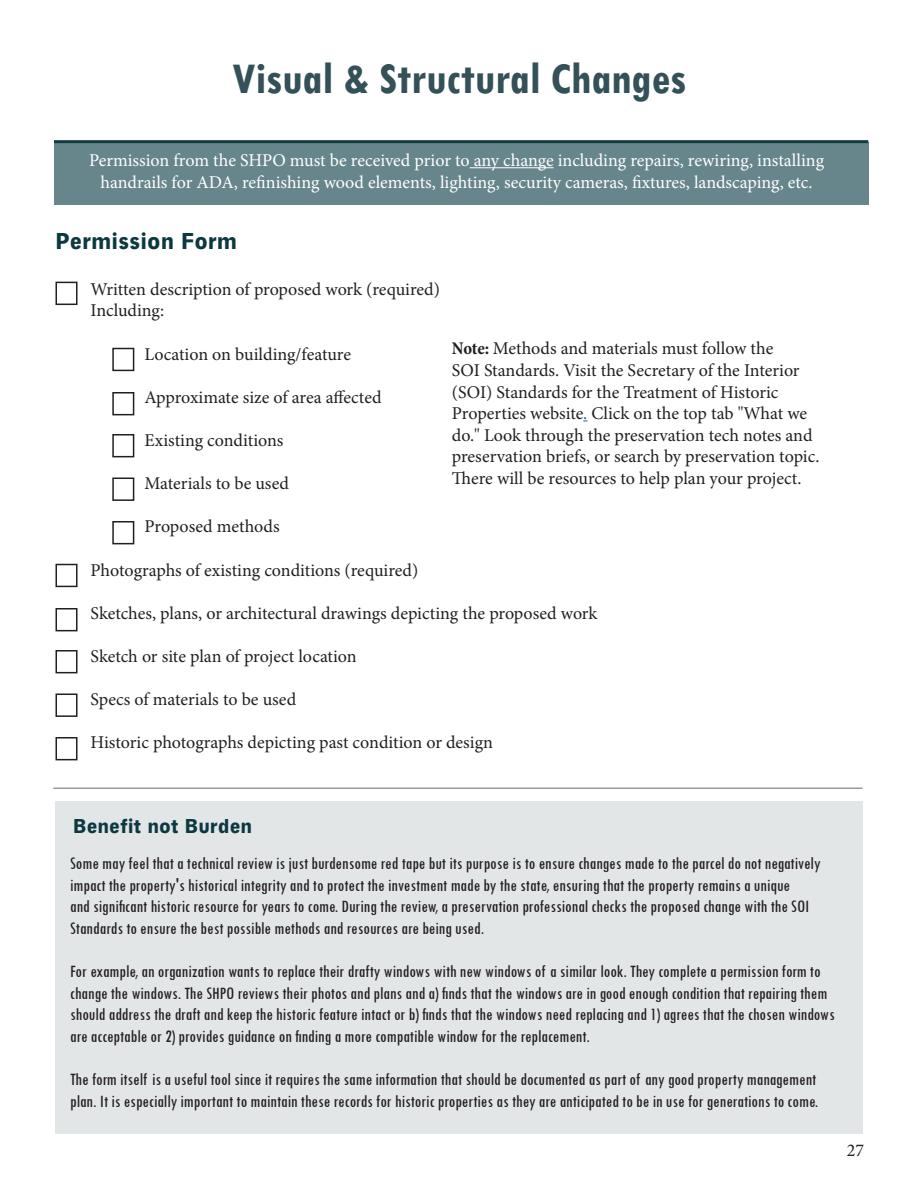
<style>
.page{position:relative;width:918px;height:1188px;background:#fff}
.page>*{position:absolute;margin:0;border:0;box-sizing:border-box;transform-origin:0 0}
.t1{font:700 condensed 46.5px "Tw Cen";color:#345058}
.t2{font:900 24px "Neuzeit Gro Con";color:#0c3840}
.t3{font:900 21px "Neuzeit Gro Con";color:#0c3840}
.t4{font:condensed 18px/21.6px "Tw Cen";color:#231f20}
.t5{font:18px/21.6px "Minion Pro";letter-spacing:-.005em;color:#231f20}
.t6{font:18px/21.6px "Minion Pro";color:#fff;text-align:center}
.s1{font-weight:700;font-stretch:condensed}
.s2{color:#175d9e}
</style>
<div class="page">
<div style="left:54px;top:142px;width:814px;height:62px;background:#67868b"></div>
<hr style="left:470px;top:167px;width:84px;height:1px;background:#fff">
<hr style="left:54px;top:140px;width:814px;height:3px;background:#143c40">
<div style="left:56px;top:282px;width:22px;height:23px;border:2px solid #231f20"></div>
<div style="left:112px;top:348px;width:22px;height:23px;border:2px solid #231f20"></div>
<div style="left:112px;top:434px;width:22px;height:23px;border:2px solid #231f20"></div>
<div style="left:112px;top:521px;width:22px;height:23px;border:2px solid #231f20"></div>
<div style="left:112px;top:392px;width:22px;height:23px;border:2px solid #231f20"></div>
<div style="left:112px;top:478px;width:22px;height:23px;border:2px solid #231f20"></div>
<div style="left:56px;top:564px;width:22px;height:23px;border:2px solid #231f20"></div>
<div style="left:56px;top:650px;width:22px;height:23px;border:2px solid #231f20"></div>
<div style="left:56px;top:737px;width:22px;height:23px;border:2px solid #231f20"></div>
<div style="left:56px;top:608px;width:22px;height:23px;border:2px solid #231f20"></div>
<div style="left:56px;top:694px;width:22px;height:23px;border:2px solid #231f20"></div>
<div style="left:55px;top:802px;width:807px;height:332px;background:#e3e6e7"></div>
<hr style="left:53px;top:788px;width:809px;height:1px;background:#778387">
<p class="t1" style="left:232px;top:51px;width:456px">Visual &amp; Structural Changes</p>
<p class="t6" style="left:89px;top:150px;width:736px">Permission from the SHPO must be received prior to any change including repairs, rewiring, installing handrails for ADA, refinishing wood elements, lighting, security cameras, fixtures, landscaping, etc.</p>
<p class="t2" style="left:56px;top:227px;width:183px">Permission Form</p>
<p class="t5" style="left:91px;top:278px;width:351px">Written description of proposed work (required)</p>
<p class="t5" style="left:91px;top:300px;width:75px">Including:</p>
<p class="t5" style="left:145px;top:343px;width:208px">Location on building/feature</p>
<p class="t5" style="left:145px;top:386px;width:238px">Approximate size of area affected</p>
<p class="t5" style="left:145px;top:429px;width:140px">Existing conditions</p>
<p class="t5" style="left:145px;top:473px;width:146px">Materials to be used</p>
<p class="t5" style="left:145px;top:516px;width:137px">Proposed methods</p>
<p class="t5" style="left:91px;top:559px;width:329px">Photographs of existing conditions (required)</p>
<p class="t5" style="left:91px;top:602px;width:508px">Sketches, plans, or architectural drawings depicting the proposed work</p>
<p class="t5" style="left:91px;top:645px;width:268px">Sketch or site plan of project location</p>
<p class="t5" style="left:91px;top:689px;width:207px">Specs of materials to be used</p>
<p class="t5" style="left:91px;top:732px;width:404px">Historic photographs depicting past condition or design</p>
<p class="t5" style="left:452px;top:338px;width:369px"><span class="s1">Note:</span> Methods and materials must follow the<br>SOI Standards. Visit the Secretary of the Interior (SOI) Standards for the Treatment of Historic Properties website<span class="s2">.</span> Click on the top tab "What we do." Look through the preservation tech notes and preservation briefs, or search by preservation topic.<br>There will be resources to help plan your project.</p>
<p class="t3" style="left:73px;top:814px;width:180px">Benefit not Burden</p>
<p class="t4" style="left:70px;top:852px;width:752px">Some may feel that a technical review is just burdensome red tape but its purpose is to ensure changes made to the parcel do not negatively impact the property's historical integrity and to protect the investment made by the state, ensuring that the property remains a unique<br>and significant historic resource for years to come. During the review, a preservation professional checks the proposed change with the SOI Standards to ensure the best possible methods and resources are being used.</p>
<p class="t4" style="left:70px;top:960px;width:766px">For example, an organization wants to replace their drafty windows with new windows of a similar look. They complete a permission form to change the windows. The SHPO reviews their photos and plans and a) finds that the windows are in good enough condition that repairing them should address the draft and keep the historic feature intact or b) finds that the windows need replacing and 1) agrees that the chosen windows are acceptable or 2) provides guidance on finding a more compatible window for the replacement.</p>
<p class="t4" style="left:70px;top:1068px;width:749px">The form itself is a useful tool since it requires the same information that should be documented as part of any good property management plan. It is especially important to maintain these records for historic properties as they are anticipated to be in use for generations to come.</p>
<p class="t5" style="left:847px;top:1139px;width:19px">27</p>
</div>
